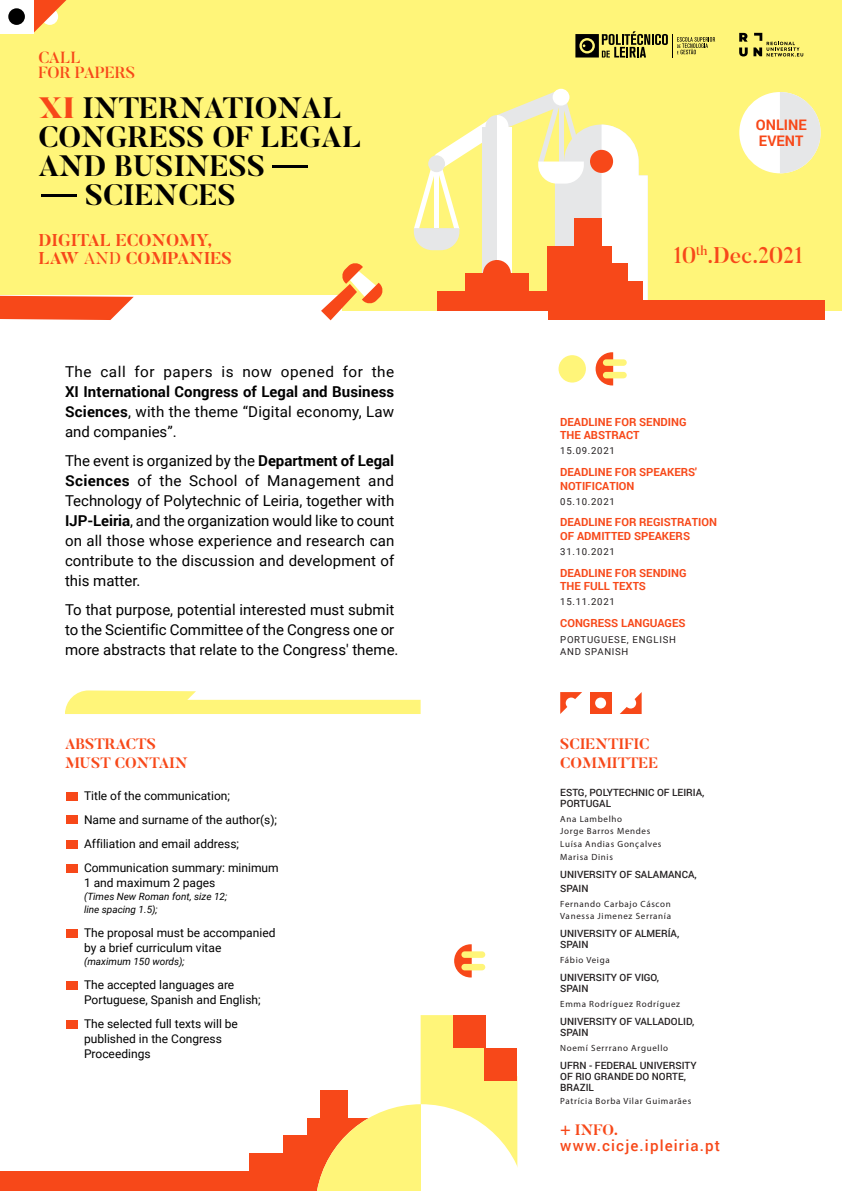
<style>
.page{position:relative;width:842px;height:1191px;background:#fff}
.page>*{position:absolute;margin:0;border:0;box-sizing:border-box;transform-origin:0 0}
.t1{font:700 29.4px "Butler";color:#000}
.t2{font:500 22.6px "Butler";color:#f74819}
.t3{font:700 17px/18px "Butler";color:#f74819}
.t4{font:500 16.1px/15px "Butler";color:#f74819}
.t5{font:500 15.1px "Roboto";letter-spacing:.075em;color:#f74819}
.t6{font:15px/20px "Roboto";color:#000;text-align:justify}
.t7{font:700 15px/20px "Roboto";letter-spacing:.005em;color:#000;text-align:justify}
.t8{font:700 15px/19px "Butler";color:#f74819}
.t9{font:15px "Roboto";letter-spacing:.035em;color:#000}
.t10{font:700 14.5px/15.6px "Roboto";color:#f74819}
.t11{font:12px/15px "Roboto";color:#000}
.t12{font:700 11.2px/13.6px "Roboto";color:#f74819}
.t13{font:500 10px/11px "Roboto";color:#231f20}
.t14{font:italic 10px/13px "Roboto";color:#000}
.t15{font:9.6px/12px "Roboto";letter-spacing:.075em;color:#231f20}
.t16{font:9px/12px "Myriad Pro";letter-spacing:.075em;color:#231f20}
.s1{font-weight:900;color:#f74819}
.s2{font-weight:400}
.s3{font-weight:700}
</style>
<div class="page">
<div style="left:307px;top:1117px;width:68px;height:18px;background:#f74819"></div>
<div style="left:283px;top:1135px;width:92px;height:18px;background:#f74819"></div>
<div style="left:249px;top:1153px;width:126px;height:19px;background:#f74819"></div>
<div style="left:0;top:1172px;width:375px;height:19px;background:#f74819"></div>
<div style="left:0;top:0;width:842px;height:310px;background:#fff579"></div>
<hr style="left:272px;top:165px;width:36px;height:2px;background:#000">
<hr style="left:41px;top:194px;width:36px;height:3px;background:#000">
<div style="left:547px;top:300px;width:277px;height:19px;background:#f74819"></div>
<svg style="left:33px;top:0;width:33px;height:33px"></svg>
<div style="left:0;top:0;width:33px;height:33px;background:#fff"></div>
<div style="left:8px;top:8px;width:17px;height:17px;background:#000;border-radius:50%"></div>
<svg style="left:414px;top:89px;width:234px;height:222px"></svg>
<div style="left:437px;top:291px;width:120px;height:19px;background:#f74819"></div>
<div style="left:465px;top:273px;width:64px;height:18px;background:#f74819"></div>
<div style="left:483px;top:260px;width:28px;height:28px;background:#f74819;border-radius:50%"></div>
<svg style="left:575px;top:31px;width:140px;height:26px"></svg>
<svg style="left:739px;top:33px;width:64px;height:24px"></svg>
<div style="left:0;top:296px;width:342px;height:23px;background:#fff"></div>
<svg style="left:0;top:296px;width:134px;height:24px"></svg>
<svg style="left:65px;top:690px;width:356px;height:24px"></svg>
<svg style="left:454px;top:944px;width:31px;height:33px"></svg>
<svg style="left:560px;top:692px;width:22px;height:22px"></svg>
<div style="left:566px;top:697px;width:11px;height:11px;background:#fff;border-radius:50%"></div>
<svg style="left:620px;top:692px;width:22px;height:22px"></svg>
<div style="left:625px;top:697px;width:11px;height:11px;background:#fff;border-radius:50%"></div>
<div style="left:590px;top:692px;width:22px;height:22px;background:#f74819"></div>
<div style="left:595px;top:697px;width:11px;height:11px;background:#fff;border-radius:50%"></div>
<svg style="left:321px;top:263px;width:62px;height:57px"></svg>
<svg style="left:317px;top:1015px;width:201px;height:176px"></svg>
<div style="left:67px;top:792px;width:11px;height:8px;background:#f74819"></div>
<div style="left:67px;top:815px;width:11px;height:9px;background:#f74819"></div>
<div style="left:67px;top:840px;width:11px;height:8px;background:#f74819"></div>
<div style="left:67px;top:864px;width:11px;height:8px;background:#f74819"></div>
<div style="left:67px;top:929px;width:11px;height:8px;background:#f74819"></div>
<div style="left:67px;top:981px;width:11px;height:9px;background:#f74819"></div>
<div style="left:67px;top:1020px;width:11px;height:8px;background:#f74819"></div>
<div style="left:739px;top:92px;width:81px;height:81px;background:#fff;border-radius:50%"></div>
<svg style="left:780px;top:92px;width:40px;height:81px"></svg>
<svg style="left:596px;top:352px;width:31px;height:33px"></svg>
<div style="left:558px;top:355px;width:28px;height:27px;background:#fff579;border-radius:50%"></div>
<p class="t4" style="left:38px;top:50px;width:99px">CALL<br>FOR PAPERS</p>
<h1 class="t1" style="left:38px;top:89px;width:305px"><span class="s1">XI</span> INTERNATIONAL</h1>
<h1 class="t1" style="left:38px;top:118px;width:325px">CONGRESS OF LEGAL</h1>
<h1 class="t1" style="left:38px;top:147px;width:228px">AND BUSINESS</h1>
<h1 class="t1" style="left:85px;top:176px;width:152px">SCIENCES</h1>
<p class="t3" style="left:38px;top:231px;width:195px">DIGITAL ECONOMY,<br>LAW <span class="s2">AND</span> COMPANIES</p>
<h2 class="t2" style="left:673px;top:241px;width:132px">10<sup>th</sup>.Dec.2021</h2>
<p class="t10" style="left:756px;top:117px;width:52px">ONLINE<br>EVENT</p>
<p class="t9" style="left:65px;top:361px;width:331px">The call for papers is now opened for the</p>
<p class="t7" style="left:65px;top:381px;width:331px">XI International Congress of Legal and Business Sciences<span class="s2">, with the theme “Digital economy, Law and companies”.</span></p>
<p class="t6" style="left:65px;top:450px;width:331px">The event is organized by the <span class="s3">Department of Legal Sciences</span> of the School of Management and Technology of Polytechnic of Leiria, together with <span class="s3">IJP-Leiria</span>, and the organization would like to count on all those whose experience and research can contribute to the discussion and development of this matter.</p>
<p class="t6" style="left:65px;top:599px;width:335px;text-align:left">To that purpose, potential interested must submit to the Scientific Committee of the Congress one or more abstracts that relate to the Congress' theme.</p>
<p class="t8" style="left:65px;top:735px;width:124px">ABSTRACTS<br>MUST CONTAIN</p>
<p class="t11" style="left:84px;top:783px;width:196px;line-height:24px">Title of the communication;<br>Name and surname of the author(s);<br>Affiliation and email address;<br>Communication summary: minimum</p>
<p class="t11" style="left:84px;top:875px;width:133px">1 and maximum 2 pages</p>
<p class="t14" style="left:84px;top:890px;width:145px">(Times New Roman font, size 12; line spacing 1.5);</p>
<p class="t11" style="left:84px;top:925px;width:193px">The proposal must be accompanied by a brief curriculum vitae</p>
<p class="t14" style="left:84px;top:955px;width:102px">(maximum 150 words);</p>
<p class="t11" style="left:84px;top:977px;width:178px">The accepted languages are<br>Portuguese, Spanish and English;</p>
<p class="t11" style="left:84px;top:1016px;width:155px">The selected full texts will be published in the Congress<br>Proceedings</p>
<p class="t12" style="left:560px;top:414px;width:128px">DEADLINE FOR SENDING<br>THE ABSTRACT</p>
<p class="t15" style="left:560px;top:445px;width:56px">15.09.2021</p>
<p class="t12" style="left:560px;top:465px;width:138px">DEADLINE FOR SPEAKERS'<br>NOTIFICATION</p>
<p class="t15" style="left:560px;top:495px;width:56px">05.10.2021</p>
<p class="t12" style="left:560px;top:515px;width:158px">DEADLINE FOR REGISTRATION<br>OF ADMITTED SPEAKERS</p>
<p class="t15" style="left:560px;top:545px;width:56px">31.10.2021</p>
<p class="t12" style="left:560px;top:565px;width:128px">DEADLINE FOR SENDING<br>THE FULL TEXTS</p>
<p class="t15" style="left:560px;top:595px;width:56px">15.11.2021</p>
<p class="t12" style="left:560px;top:616px;width:127px">CONGRESS LANGUAGES</p>
<p class="t15" style="left:560px;top:633px;width:117px">PORTUGUESE, ENGLISH<br>AND SPANISH</p>
<p class="t8" style="left:560px;top:735px;width:99px">SCIENTIFIC<br>COMMITTEE</p>
<p class="t13" style="left:560px;top:787px;width:146px">ESTG, POLYTECHNIC OF LEIRIA,<br>PORTUGAL</p>
<p class="t16" style="left:560px;top:813px;width:92px">Ana Lambelho<br>Jorge Barros Mendes</p>
<p class="t16" style="left:560px;top:837px;width:103px;line-height:13px">Luísa Andias Gonçalves<br>Marisa Dinis</p>
<p class="t13" style="left:560px;top:867px;width:138px;line-height:13.6px">UNIVERSITY OF SALAMANCA,<br>SPAIN</p>
<p class="t16" style="left:560px;top:898px;width:112px">Fernando Carbajo Cáscon<br>Vanessa Jimenez Serranía</p>
<p class="t13" style="left:560px;top:927px;width:121px">UNIVERSITY OF ALMERÍA,<br>SPAIN</p>
<p class="t16" style="left:560px;top:954px;width:51px">Fábio Veiga</p>
<p class="t13" style="left:560px;top:971px;width:100px">UNIVERSITY OF VIGO,<br>SPAIN</p>
<p class="t16" style="left:560px;top:998px;width:121px">Emma Rodríguez Rodríguez</p>
<p class="t13" style="left:560px;top:1015px;width:136px">UNIVERSITY OF VALLADOLID,<br>SPAIN</p>
<p class="t16" style="left:560px;top:1042px;width:109px">Noemí Serrrano Arguello</p>
<p class="t13" style="left:560px;top:1059px;width:138px">UFRN - FEDERAL UNIVERSITY<br>OF RIO GRANDE DO NORTE,<br>BRAZIL</p>
<p class="t16" style="left:560px;top:1095px;width:133px">Patrícia Borba Vilar Guimarães</p>
<p class="t8" style="left:560px;top:1120px;width:59px">+ INFO.</p>
<p class="t5" style="left:560px;top:1134px;width:161px">www.cicje.ipleiria.pt</p>
</div>
